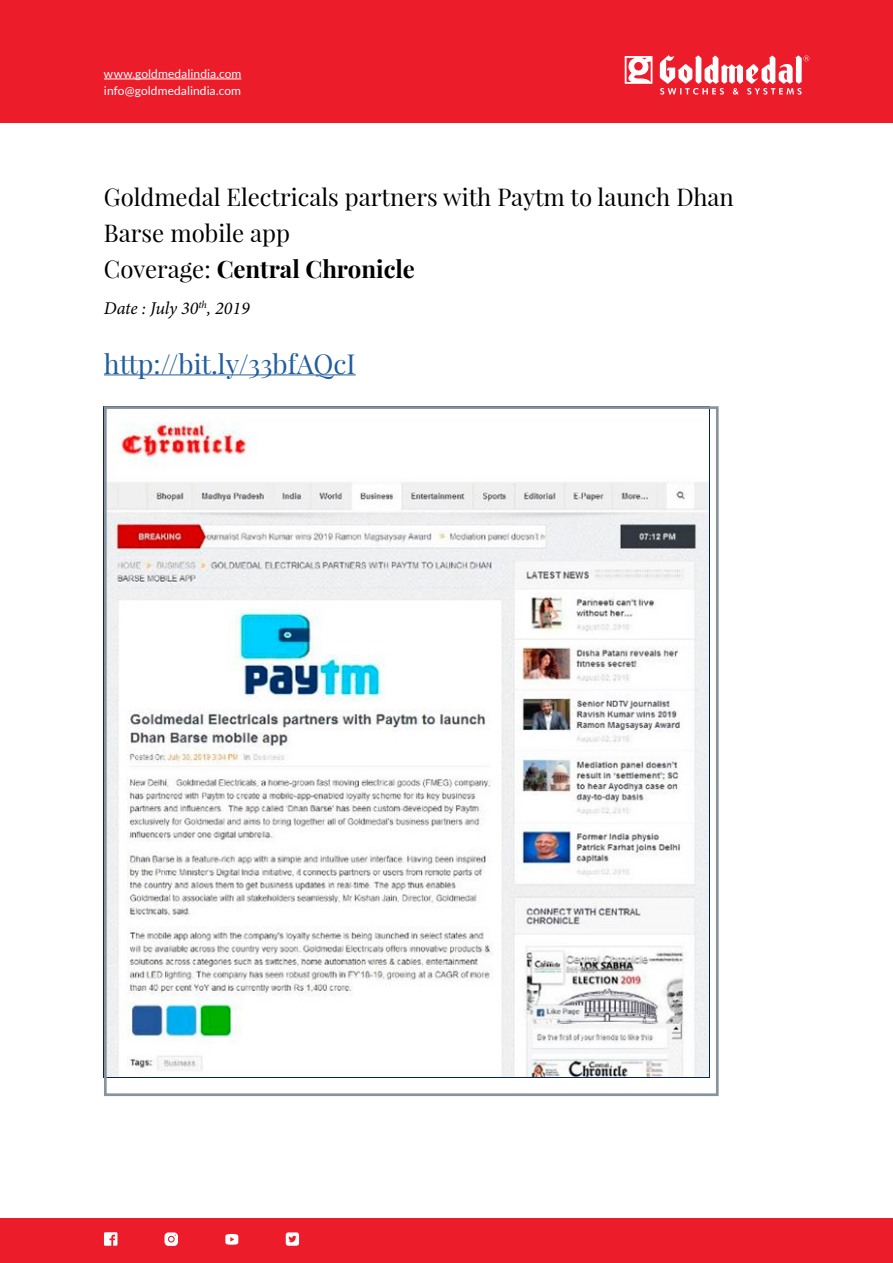
<style>
.page{position:relative;width:893px;height:1263px;background:#fff}
.page>*{position:absolute;margin:0;border:0;box-sizing:border-box;transform-origin:0 0}
.t1{font:27px "Playfair Display";color:#215e9e}
.t2{font:24px/36px "Playfair Display";color:#000}
.t3{font:italic 18px "Minion Pro";letter-spacing:-.005em;color:#000}
.t4{font:12px/16.5px "Lato";letter-spacing:.005em;color:#fff}
.s1{font-weight:700}
</style>
<div class="page">
<div style="left:0;top:0;width:893px;height:122px;background:#ed1c2b"></div>
<div style="left:0;top:1218px;width:893px;height:45px;background:#ed1c2b"></div>
<hr style="left:104px;top:79px;width:137px;height:1px;background:#fff">
<svg style="left:625px;top:56px;width:27px;height:28px"></svg>
<svg style="left:660px;top:55px;width:149px;height:40px"></svg>
<svg style="left:225px;top:1234px;width:13px;height:11px"></svg>
<svg style="left:165px;top:1232px;width:13px;height:14px"></svg>
<svg style="left:104px;top:1232px;width:13px;height:14px"></svg>
<svg style="left:286px;top:1232px;width:13px;height:14px"></svg>
<hr style="left:104px;top:375px;width:252px;height:1px;background:#215e9e">
<img style="left:108px;top:411px;width:601px;height:666px">
<div style="left:104px;top:406px;width:615px;height:690px;border:3px solid #87949c"></div>
<p class="t4" style="left:104px;top:65px;width:139px">www.goldmedalindia.com info@goldmedalindia.com</p>
<p class="t2" style="left:104px;top:179px;width:631px">Goldmedal Electricals partners with Paytm to launch Dhan<br>Barse mobile app<br>Coverage: <span class="s1">Central Chronicle</span></p>
<p class="t3" style="left:104px;top:296px;width:147px">Date : July 30<sup>th</sup>, 2019</p>
<p class="t1" style="left:104px;top:347px;width:253px">http://bit.ly/33bfAQcI</p>
</div>
